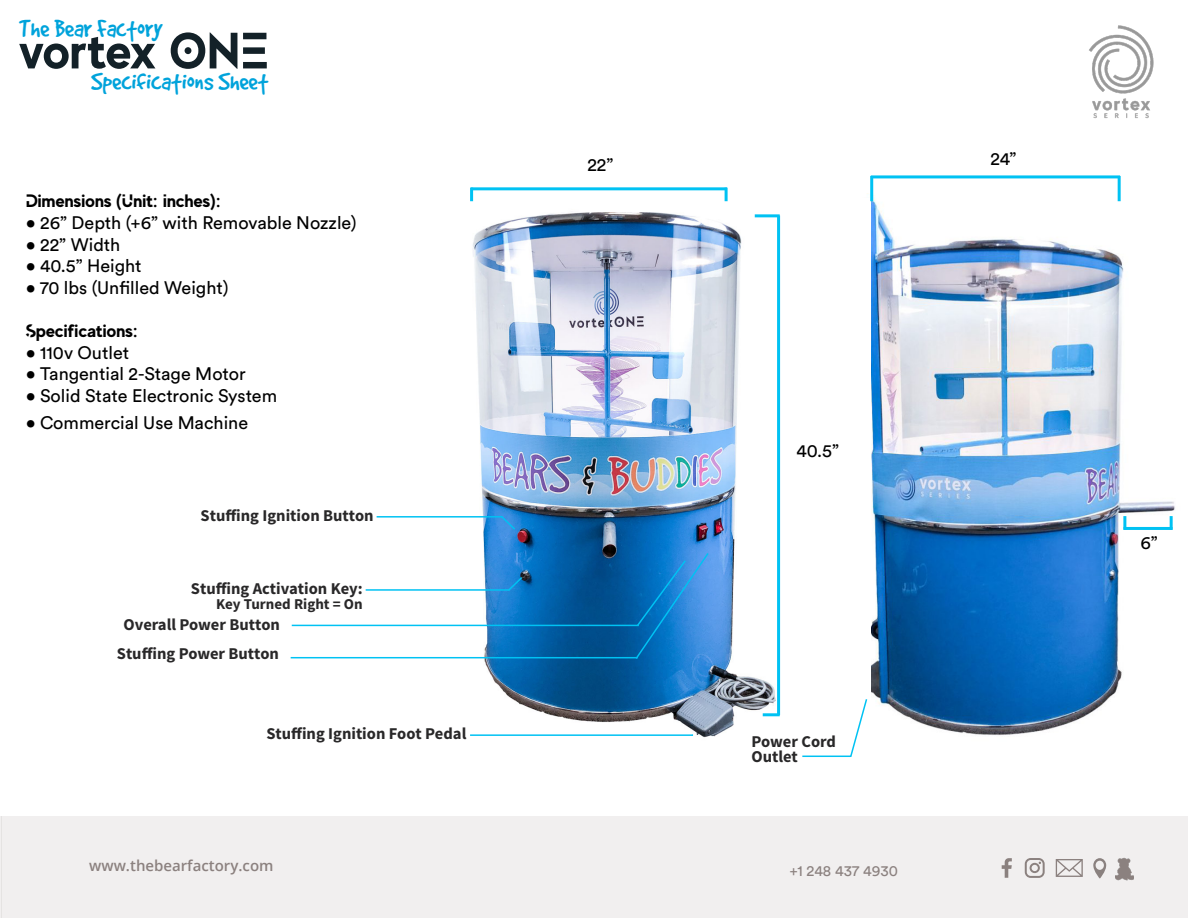
<style>
.page{position:relative;width:1188px;height:918px;background:#fff}
.page>*{position:absolute;margin:0;border:0;box-sizing:border-box;transform-origin:0 0}
.t1{font:700 51px "MADE Evolve Sans EVO";color:#132128}
.t2{font:27px "Good Dog";color:#00a3db}
.t3{font:18px "Circular Std";color:#000}
.t4{font:700 18px "MADE Evolve Sans EVO";color:#000}
.t5{font:700 16.5px/29.5px "Source Sans Pro";color:#292829;text-align:center}
.t6{font:600 15px "Open Sans";color:#8b817f}
.t7{font:700 15px "Source Sans Pro";color:#292829}
.t8{font:15px "Circular Std";color:#8b817f}
</style>
<div class="page">
<div style="left:1px;top:816px;width:1187px;height:102px;background:#f1efef"></div>
<svg style="left:1002px;top:858px;width:10px;height:20px"></svg>
<svg style="left:1025px;top:858px;width:20px;height:20px"></svg>
<svg style="left:1056px;top:859px;width:27px;height:18px"></svg>
<img style="left:1115px;top:857px;width:19px;height:24px">
<svg style="left:1093px;top:858px;width:13px;height:20px"></svg>
<hr style="left:0;top:816px;width:1px;height:101px;background:#b8b2b0">
<img style="left:1089px;top:25px;width:65px;height:94px">
<img style="left:870px;top:194px;width:305px;height:541px">
<img style="left:343px;top:198px;width:438px;height:540px">
<hr style="left:755px;top:214px;width:25px;height:3px;background:#00c2f3">
<hr style="left:777px;top:216px;width:3px;height:499px;background:#00c2f3">
<hr style="left:763px;top:713px;width:17px;height:3px;background:#00c2f3">
<svg style="left:470px;top:188px;width:3px;height:13px"></svg>
<hr style="left:471px;top:187px;width:256px;height:3px;background:#00c2f3">
<svg style="left:725px;top:188px;width:3px;height:13px"></svg>
<hr style="left:870px;top:176px;width:3px;height:25px;background:#00c2f3">
<hr style="left:871px;top:175px;width:249px;height:3px;background:#00c2f3">
<hr style="left:1118px;top:176px;width:3px;height:25px;background:#00c2f3">
<hr style="left:1123px;top:516px;width:3px;height:14px;background:#00c2f3">
<hr style="left:1124px;top:527px;width:49px;height:3px;background:#00c2f3">
<hr style="left:1170px;top:516px;width:3px;height:14px;background:#00c2f3">
<hr style="left:377px;top:516px;width:125px;height:2px;background:#00c2f3">
<svg style="left:499px;top:514px;width:18px;height:17px"></svg>
<hr style="left:366px;top:589px;width:144px;height:2px;background:#00c2f3">
<svg style="left:506px;top:575px;width:18px;height:17px"></svg>
<hr style="left:292px;top:625px;width:347px;height:1px;background:#00c2f3">
<hr style="left:291px;top:657px;width:347px;height:1px;background:#00c2f3">
<svg style="left:634px;top:551px;width:76px;height:110px;background:#1d7fce"></svg>
<hr style="left:470px;top:734px;width:223px;height:2px;background:#00c2f3">
<hr style="left:802px;top:756px;width:49px;height:1px;background:#00c2f3">
<svg style="left:849px;top:699px;width:19px;height:58px"></svg>
<h2 class="t2" style="left:19px;top:14px;width:145px">The Bear Factory</h2>
<h1 class="t1" style="left:19px;top:18px;width:251px">vortex ONE</h1>
<h2 class="t2" style="left:91px;top:67px;width:179px">Specifications Sheet</h2>
<p class="t4" style="left:26px;top:190px;width:197px">Dimensions (Unit: Inches):</p>
<p class="t3" style="left:26px;top:212px;width:332px">• 26” Depth (+6” with Removable Nozzle)</p>
<p class="t3" style="left:26px;top:233px;width:96px">• 22” Width</p>
<p class="t3" style="left:26px;top:255px;width:118px">• 40.5” Height</p>
<p class="t3" style="left:26px;top:277px;width:204px">• 70 lbs (Unfilled Weight)</p>
<p class="t4" style="left:26px;top:319px;width:114px">Specifications:</p>
<p class="t3" style="left:26px;top:341px;width:105px">• 110v Outlet</p>
<p class="t3" style="left:26px;top:363px;width:222px">• Tangential 2-Stage Motor</p>
<p class="t3" style="left:26px;top:385px;width:253px">• Solid State Electronic System</p>
<p class="t3" style="left:26px;top:412px;width:224px">• Commercial Use Machine</p>
<p class="t5" style="left:201px;top:501px;width:174px">Stuffing Ignition Button</p>
<p class="t5" style="left:191px;top:574px;width:173px">Stuffing Activation Key:</p>
<p class="t7" style="left:216px;top:594px;width:148px">Key Turned Right = On</p>
<p class="t5" style="left:117px;top:610px;width:165px">Overall Power Button<br>Stuffing Power Button</p>
<p class="t5" style="left:266px;top:719px;width:202px">Stuffing Ignition Foot Pedal</p>
<p class="t3" style="left:587px;top:154px;width:28px">22”</p>
<p class="t3" style="left:990px;top:148px;width:28px">24”</p>
<p class="t3" style="left:797px;top:440px;width:44px">40.5”</p>
<p class="t5" style="left:752px;top:734px;width:86px;line-height:15px;text-align:left">Power Cord<br>Outlet</p>
<p class="t6" style="left:89px;top:856px;width:186px">www.thebearfactory.com</p>
<p class="t8" style="left:790px;top:861px;width:110px">+1 248 437 4930</p>
<p class="t3" style="left:1140px;top:532px;width:19px">6”</p>
</div>
